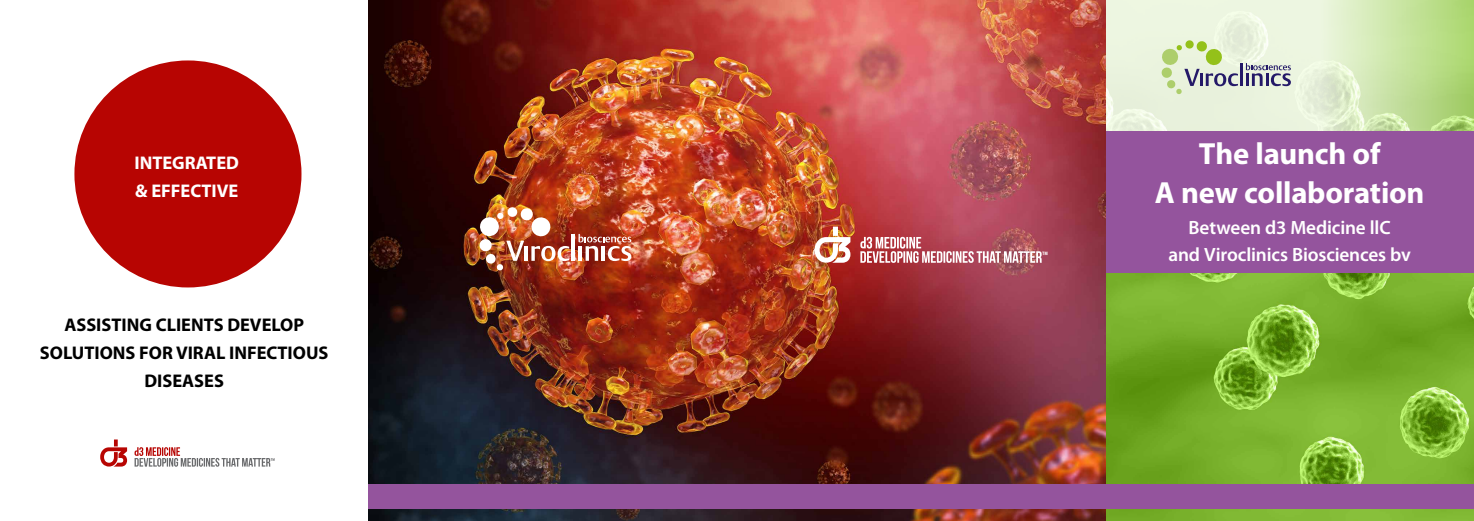
<style>
.page{position:relative;width:1474px;height:521px;background:#fff}
.page>*{position:absolute;margin:0;border:0;box-sizing:border-box;transform-origin:0 0}
.t1{font:700 30.62px/38.5px "Myriad Pro";letter-spacing:-.01em;color:#fff;text-align:center}
.t2{font:600 19.25px/27.1px "Myriad Pro";letter-spacing:-.01em;color:#fff;text-align:center}
.t3{font:700 18.38px/28px "Myriad";color:#000;text-align:center}
.t4{font:700 18.38px/28px "Myriad";color:#fff}
</style>
<div class="page">
<img style="left:1105px;top:0;width:368px;height:521px">
<hr style="left:1239px;top:63px;width:3px;height:23px;background:#241968">
<svg style="left:1245px;top:63px;width:45px;height:23px"></svg>
<svg style="left:1160px;top:40px;width:77px;height:55px;background:#cedbba"></svg>
<div style="left:1093px;top:131px;width:380px;height:142px;background:#94549d"></div>
<div style="left:74px;top:60px;width:227px;height:227px;background:#b70502;border-radius:50%"></div>
<svg style="left:100px;top:439px;width:27px;height:27px"></svg>
<svg style="left:134px;top:447px;width:140px;height:20px"></svg>
<img style="left:368px;top:0;width:737px;height:521px">
<svg style="left:814px;top:227px;width:36px;height:36px"></svg>
<svg style="left:860px;top:237px;width:187px;height:26px"></svg>
<hr style="left:571px;top:234px;width:4px;height:27px;background:#fff">
<svg style="left:578px;top:234px;width:53px;height:27px"></svg>
<img style="left:478px;top:206px;width:91px;height:65px">
<div style="left:368px;top:484px;width:1105px;height:24px;background:#94549d"></div>
<p class="t4" style="left:134px;top:150px;width:106px">INTEGRATED &amp; EFFECTIVE</p>
<p class="t3" style="left:40px;top:312px;width:290px">ASSISTING CLIENTS DEVELOP<br>SOLUTIONS FOR VIRAL INFECTIOUS<br>DISEASES</p>
<h1 class="t1" style="left:1154px;top:134px;width:271px">The launch of<br>A new collaboration</h1>
<p class="t2" style="left:1168px;top:213px;width:244px">Between d3 Medicine llC<br>and Viroclinics Biosciences bv</p>
</div>
